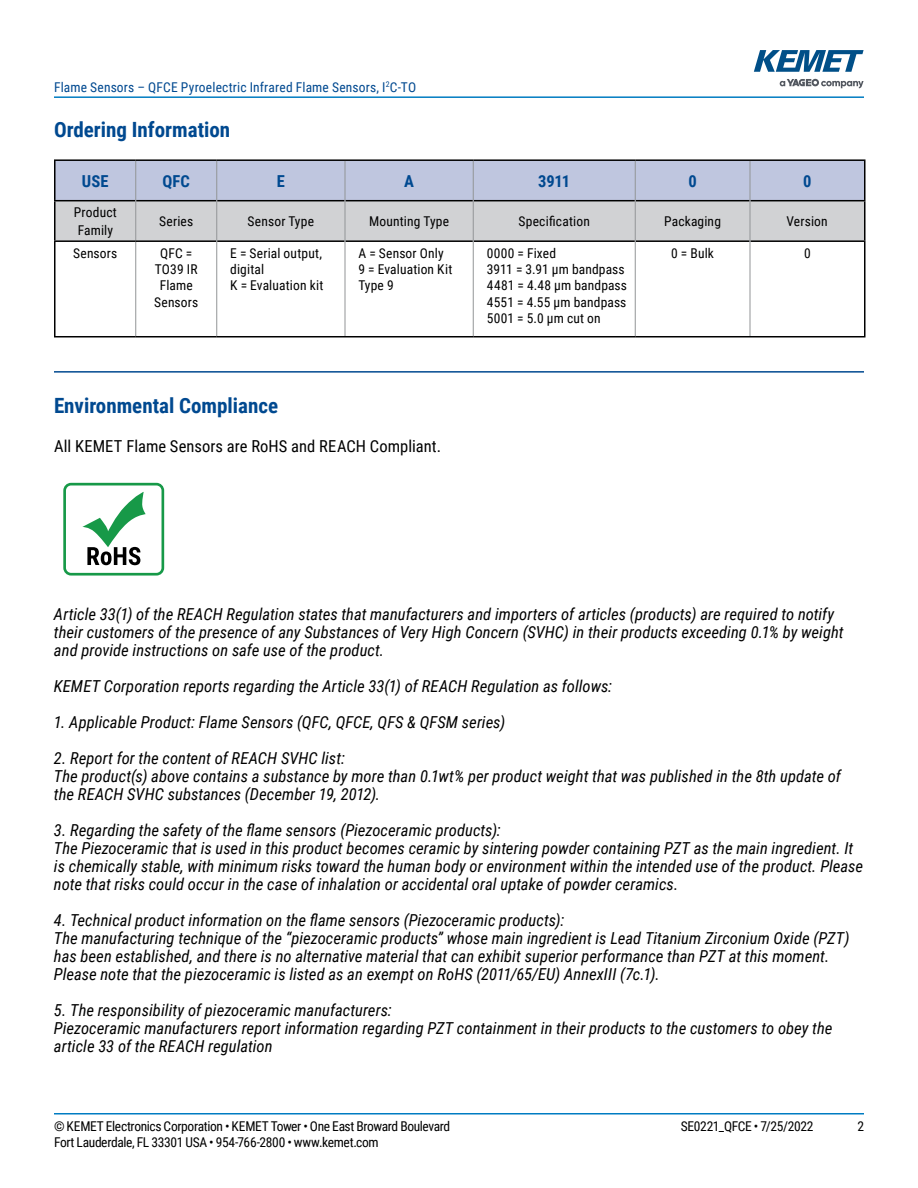
<style>
.page{position:relative;width:918px;height:1188px;background:#fff}
.page>*{position:absolute;margin:0;border:0;box-sizing:border-box;transform-origin:0 0}
.t1{font:700 21px "Roboto Condensed";color:#004990}
.t2{font:italic 16.5px/18px "Roboto Condensed";color:#000}
.t3{font:16.5px "Roboto Condensed";letter-spacing:.005em;color:#000}
.t4{font:700 16.5px "Roboto Condensed";color:#004990}
.t5{font:13.5px/16.2px "Roboto Condensed";letter-spacing:.01em;color:#000}
.t6{font:13.5px "Roboto Condensed";letter-spacing:-.025em;color:#000}
.t7{font:13.5px "Roboto Condensed";letter-spacing:.015em;color:#004990}
</style>
<div class="page">
<hr style="left:54px;top:1113px;width:810px;height:2px;background:#007cc2">
<hr style="left:54px;top:96px;width:810px;height:2px;background:#007cc2">
<svg style="left:780px;top:79px;width:84px;height:9px"></svg>
<svg style="left:754px;top:50px;width:110px;height:22px"></svg>
<hr style="left:54px;top:371px;width:810px;height:2px;background:#004990">
<svg style="left:56px;top:161px;width:808px;height:175px"></svg>
<hr style="left:54px;top:200px;width:81px;height:1px;background:#000">
<hr style="left:136px;top:200px;width:80px;height:1px;background:#000">
<hr style="left:217px;top:200px;width:128px;height:1px;background:#000">
<hr style="left:345px;top:200px;width:128px;height:1px;background:#000">
<hr style="left:474px;top:200px;width:161px;height:1px;background:#000">
<hr style="left:636px;top:200px;width:114px;height:1px;background:#000">
<hr style="left:750px;top:200px;width:116px;height:1px;background:#000">
<hr style="left:54px;top:159px;width:82px;height:2px;background:#000">
<hr style="left:54px;top:161px;width:2px;height:39px;background:#000">
<hr style="left:136px;top:159px;width:81px;height:2px;background:#000">
<hr style="left:217px;top:159px;width:128px;height:2px;background:#000">
<hr style="left:345px;top:159px;width:128px;height:2px;background:#000">
<hr style="left:473px;top:159px;width:162px;height:2px;background:#000">
<hr style="left:635px;top:159px;width:115px;height:2px;background:#000">
<hr style="left:750px;top:159px;width:116px;height:2px;background:#000">
<hr style="left:864px;top:161px;width:2px;height:39px;background:#000">
<hr style="left:54px;top:201px;width:2px;height:39px;background:#000">
<hr style="left:864px;top:201px;width:2px;height:39px;background:#000">
<hr style="left:135px;top:161px;width:1px;height:40px;background:#939597">
<hr style="left:135px;top:201px;width:1px;height:39px;background:#939597">
<hr style="left:135px;top:242px;width:1px;height:94px;background:#939597">
<hr style="left:54px;top:240px;width:82px;height:2px;background:#000">
<hr style="left:54px;top:242px;width:2px;height:94px;background:#000">
<hr style="left:136px;top:240px;width:80px;height:2px;background:#000">
<hr style="left:54px;top:336px;width:82px;height:1px;background:#000">
<hr style="left:136px;top:336px;width:81px;height:1px;background:#000">
<hr style="left:217px;top:240px;width:128px;height:2px;background:#000">
<hr style="left:345px;top:240px;width:128px;height:2px;background:#000">
<hr style="left:474px;top:240px;width:161px;height:2px;background:#000">
<hr style="left:636px;top:240px;width:114px;height:2px;background:#000">
<hr style="left:750px;top:240px;width:116px;height:2px;background:#000">
<hr style="left:864px;top:242px;width:2px;height:94px;background:#000">
<hr style="left:217px;top:336px;width:128px;height:1px;background:#000">
<hr style="left:345px;top:336px;width:128px;height:1px;background:#000">
<hr style="left:473px;top:336px;width:162px;height:1px;background:#000">
<hr style="left:635px;top:336px;width:115px;height:1px;background:#000">
<hr style="left:750px;top:336px;width:116px;height:1px;background:#000">
<hr style="left:216px;top:161px;width:1px;height:40px;background:#939597">
<hr style="left:345px;top:161px;width:1px;height:40px;background:#939597">
<hr style="left:473px;top:161px;width:1px;height:40px;background:#939597">
<hr style="left:635px;top:161px;width:1px;height:40px;background:#939597">
<hr style="left:750px;top:161px;width:1px;height:40px;background:#939597">
<hr style="left:216px;top:201px;width:1px;height:40px;background:#939597">
<hr style="left:345px;top:201px;width:1px;height:40px;background:#939597">
<hr style="left:473px;top:201px;width:1px;height:40px;background:#939597">
<hr style="left:635px;top:201px;width:1px;height:40px;background:#939597">
<hr style="left:750px;top:201px;width:1px;height:40px;background:#939597">
<hr style="left:216px;top:241px;width:1px;height:95px;background:#939597">
<hr style="left:345px;top:241px;width:1px;height:95px;background:#939597">
<hr style="left:473px;top:241px;width:1px;height:95px;background:#939597">
<hr style="left:635px;top:241px;width:1px;height:95px;background:#939597">
<hr style="left:750px;top:241px;width:1px;height:95px;background:#939597">
<div style="left:63px;top:483px;width:101px;height:93px;border:3px solid #179948;border-radius:6px"></div>
<svg style="left:82px;top:492px;width:64px;height:73px"></svg>
<p class="t7" style="left:54px;top:82px;width:364px">Flame Sensors – QFCE Pyroelectric Infrared Flame Sensors, I<sup>2</sup>C-TO</p>
<p class="t1" style="left:54px;top:115px;width:178px">Ordering Information</p>
<p class="t4" style="left:82px;top:169px;width:28px">USE</p>
<p class="t4" style="left:163px;top:175px;width:29px">QFC</p>
<p class="t4" style="left:277px;top:175px;width:10px">E</p>
<p class="t4" style="left:404px;top:175px;width:11px">A</p>
<p class="t4" style="left:538px;top:175px;width:34px">3911</p>
<p class="t4" style="left:688px;top:175px;width:10px">0</p>
<p class="t4" style="left:803px;top:175px;width:10px">0</p>
<p class="t5" style="left:74px;top:204px;width:45px;line-height:18px">Product<br>Family</p>
<p class="t5" style="left:159px;top:214px;width:35px">Series</p>
<p class="t5" style="left:248px;top:214px;width:68px">Sensor Type</p>
<p class="t5" style="left:369px;top:214px;width:82px">Mounting Type</p>
<p class="t5" style="left:519px;top:213px;width:73px">Speci昀椀cation</p>
<p class="t5" style="left:664px;top:214px;width:58px">Packaging</p>
<p class="t5" style="left:787px;top:214px;width:43px">Version</p>
<p class="t5" style="left:73px;top:246px;width:46px">Sensors</p>
<p class="t5" style="left:154px;top:246px;width:46px;text-align:center">QFC =<br>TO39 IR<br>Flame<br>Sensors</p>
<p class="t5" style="left:230px;top:246px;width:95px">E = Serial output, digital<br>K = Evaluation kit</p>
<p class="t5" style="left:358px;top:246px;width:95px">A = Sensor Only<br>9 = Evaluation Kit<br>Type 9</p>
<p class="t5" style="left:487px;top:246px;width:142px">0000 = Fixed<br>3911 = 3.91 µm bandpass<br>4481 = 4.48 µm bandpass<br>4551 = 4.55 µm bandpass<br>5001 = 5.0 µm cut on</p>
<p class="t5" style="left:671px;top:246px;width:44px">0 = Bulk</p>
<p class="t5" style="left:804px;top:246px;width:8px">0</p>
<p class="t1" style="left:54px;top:391px;width:226px">Environmental Compliance</p>
<p class="t3" style="left:54px;top:435px;width:389px">All KEMET Flame Sensors are RoHS and REACH Compliant.</p>
<p class="t2" style="left:54px;top:606px;width:791px">Article 33(1) of the REACH Regulation states that manufacturers and importers of articles (products) are required to notify their customers of the presence of any Substances of Very High Concern (SVHC) in their products exceeding 0.1% by weight and provide instructions on safe use of the product.</p>
<p class="t2" style="left:54px;top:678px;width:560px">KEMET Corporation reports regarding the Article 33(1) of REACH Regulation as follows:</p>
<p class="t2" style="left:54px;top:714px;width:453px">1. Applicable Product: Flame Sensors (QFC, QFCE, QFS &amp; QFSM series)</p>
<p class="t2" style="left:54px;top:750px;width:789px">2. Report for the content of REACH SVHC list:<br>The product(s) above contains a substance by more than 0.1wt% per product weight that was published in the 8th update of the REACH SVHC substances (December 19, 2012).</p>
<p class="t2" style="left:54px;top:820px;width:811px">3. Regarding the safety of the 昀氀ame sensors (Piezoceramic products):<br>The Piezoceramic that is used in this product becomes ceramic by sintering powder containing PZT as the main ingredient. It is chemically stable, with minimum risks toward the human body or environment within the intended use of the product. Please note that risks could occur in the case of inhalation or accidental oral uptake of powder ceramics.</p>
<p class="t2" style="left:54px;top:910px;width:797px">4. Technical product information on the 昀氀ame sensors (Piezoceramic products):<br>The manufacturing technique of the “piezoceramic products” whose main ingredient is Lead Titanium Zirconium Oxide (PZT) has been established, and there is no alternative material that can exhibit superior performance than PZT at this moment.<br>Please note that the piezoceramic is listed as an exempt on RoHS (2011/65/EU) AnnexIII (7c.1).</p>
<p class="t2" style="left:54px;top:1000px;width:780px">5. The responsibility of piezoceramic manufacturers:<br>Piezoceramic manufacturers report information regarding PZT containment in their products to the customers to obey the article 33 of the REACH regulation</p>
<p class="t6" style="left:54px;top:1121px;width:398px">© KEMET Electronics Corporation • KEMET Tower • One East Broward Boulevard</p>
<p class="t6" style="left:681px;top:1121px;width:134px">SE0221_QFCE • 7/25/2022</p>
<p class="t5" style="left:857px;top:1119px;width:8px">2</p>
<p class="t6" style="left:54px;top:1137px;width:326px">Fort Lauderdale, FL 33301 USA • 954-766-2800 • www.kemet.com</p>
</div>
